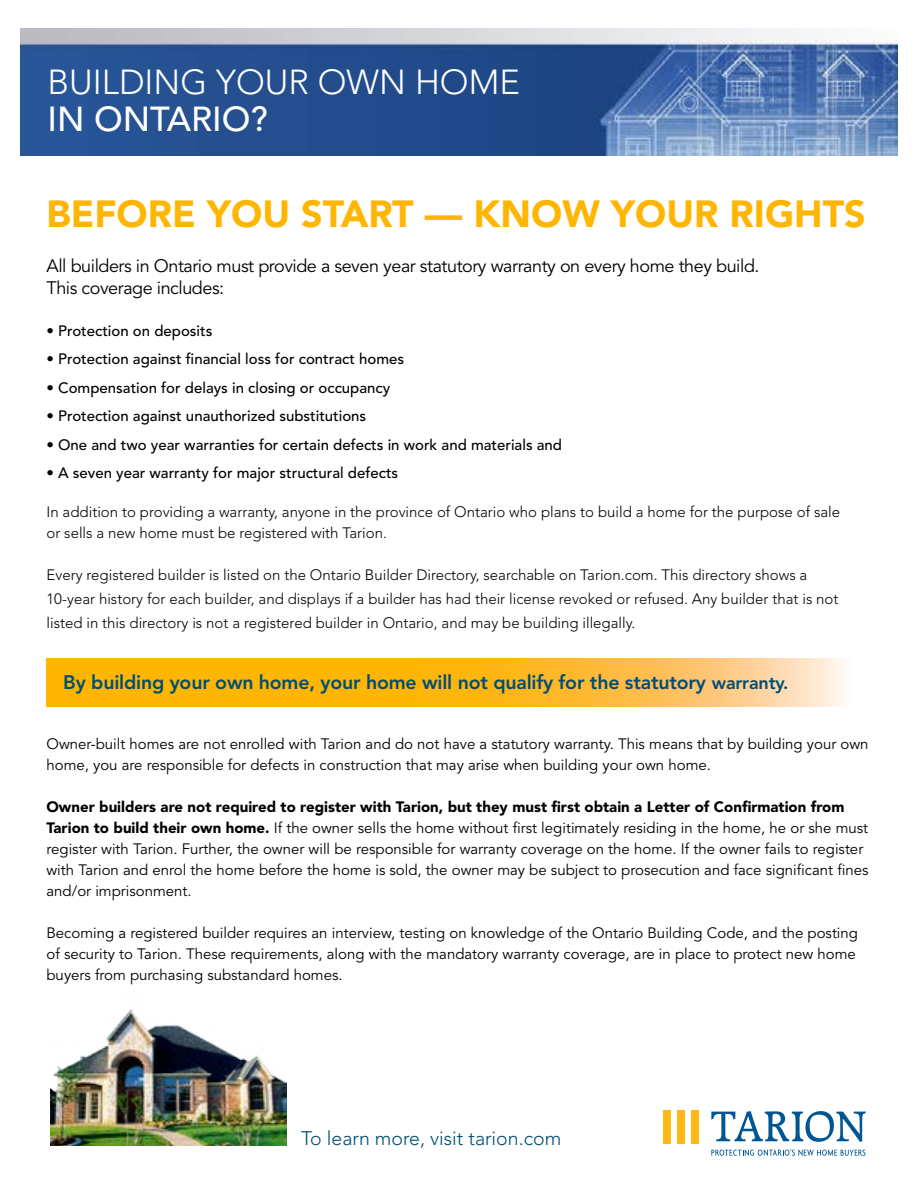
<style>
.page{position:relative;width:918px;height:1188px;background:#fff}
.page>*{position:absolute;margin:0;border:0;box-sizing:border-box;transform-origin:0 0}
.t1{font:900 37.5px "Avenir LT Std";color:#ffb602}
.t2{font:300 34.5px "Avenir LT Std";color:#fff}
.t3{font:500 34.5px "Avenir LT Std";color:#fff}
.t4{font:300 31.5px/34.5px "Avenir LT Std";color:#fff}
.t5{font:800 19.5px "Avenir LT Std";letter-spacing:-.01em;color:#004d75}
.t6{font:300 19.5px "Avenir LT Std";color:#004d75}
.t7{font:18px/21.6px "Avenir LT Std";letter-spacing:-.025em;color:#000}
.t8{font:15px/21px "Avenir LT Std";color:#000}
.t9{font:300 15px/24px "Avenir LT Std";color:#000}
.t10{font:500 15px "Avenir LT Std";color:#000}
.s1{font-size:18px}
.s2{font-weight:900}
</style>
<div class="page">
<img style="left:50px;top:1009px;width:236px;height:136px">
<img style="left:21px;top:29px;width:876px;height:127px">
<svg style="left:711px;top:1149px;width:154px;height:7px"></svg>
<div style="left:664px;top:1110px;width:7px;height:33px;background:#fdb913"></div>
<div style="left:677px;top:1110px;width:8px;height:33px;background:#fdb913"></div>
<div style="left:691px;top:1110px;width:8px;height:33px;background:#fdb913"></div>
<svg style="left:711px;top:1111px;width:155px;height:31px"></svg>
<svg style="left:46px;top:659px;width:800px;height:47px;background:#ffbd30"></svg>
<h3 class="t4" style="left:55px;top:44px;width:433px">BUILDING YOUR OWN HOME<br>IN ONTARIO?</h3>
<h3 class="t4" style="left:48px;top:58px;width:433px">BUILDING YOUR OWN HOME<br>IN ONTARIO?</h3>
<h2 class="t2" style="left:48px;top:62px;width:474px">BUILDING YOUR OWN HOME</h2>
<h2 class="t3" style="left:48px;top:99px;width:222px">IN ONTARIO?</h2>
<h1 class="t1" style="left:46px;top:191px;width:821px">BEFORE YOU START — KNOW YOUR RIGHTS</h1>
<p class="t7" style="left:46px;top:256px;width:715px">All builders in Ontario must provide a seven year statutory warranty on every home they build.<br>This coverage includes:</p>
<p class="t10" style="left:46px;top:322px;width:167px">• Protection on deposits</p>
<p class="t10" style="left:46px;top:351px;width:359px">• Protection against financial loss for contract homes</p>
<p class="t10" style="left:46px;top:379px;width:345px">• Compensation for delays in closing or occupancy</p>
<p class="t10" style="left:46px;top:408px;width:321px">• Protection against unauthorized substitutions</p>
<p class="t10" style="left:46px;top:436px;width:517px">• One and two year warranties for certain defects in work and materials and</p>
<p class="t10" style="left:46px;top:465px;width:353px">• A seven year warranty for major structural defects</p>
<p class="t9" style="left:46px;top:502px;width:795px;line-height:21px">In addition to providing a warranty, anyone in the province of Ontario who plans to build a home for the purpose of sale or sells a new home must be registered with Tarion.</p>
<p class="t9" style="left:46px;top:563px;width:794px">Every registered builder is listed on the Ontario Builder Directory, searchable on Tarion.com. This directory shows a<br>10-year history for each builder, and displays if a builder has had their license revoked or refused. Any builder that is not listed in this directory is not a registered builder in Ontario, and may be building illegally.</p>
<h3 class="t5" style="left:63px;top:671px;width:727px">By building your own home, your home will not qualify for the statutory <span class="s1">warranty.</span></h3>
<p class="t8" style="left:46px;top:734px;width:824px">Owner-built homes are not enrolled with Tarion and do not have a statutory warranty. This means that by building your own home, you are responsible for defects in construction that may arise when building your own home.</p>
<p class="t8" style="left:46px;top:797px;width:824px"><span class="s2">Owner builders are not required to register with Tarion, but they must first obtain a Letter of Confirmation from Tarion to build their own home.</span> If the owner sells the home without first legitimately residing in the home, he or she must register with Tarion. Further, the owner will be responsible for warranty coverage on the home. If the owner fails to register with Tarion and enrol the home before the home is sold, the owner may be subject to prosecution and face significant fines and/or imprisonment.</p>
<p class="t8" style="left:46px;top:923px;width:813px">Becoming a registered builder requires an interview, testing on knowledge of the Ontario Building Code, and the posting of security to Tarion. These requirements, along with the mandatory warranty coverage, are in place to protect new home buyers from purchasing substandard homes.</p>
<h3 class="t6" style="left:301px;top:1127px;width:262px">To learn more, visit tarion.com</h3>
</div>
